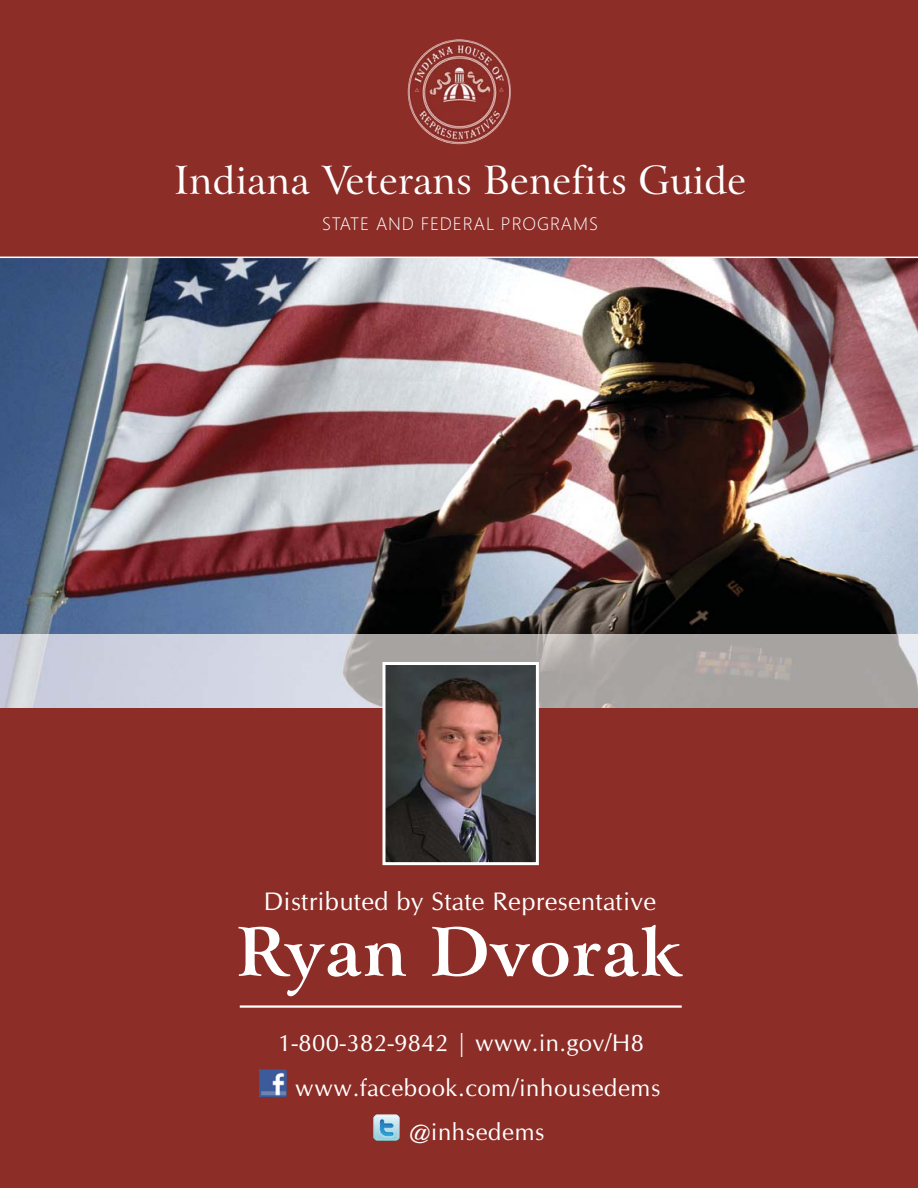
<style>
.page{position:relative;width:918px;height:1188px;background:#fff}
.page>*{position:absolute;margin:0;border:0;box-sizing:border-box;transform-origin:0 0}
.t1{font:700 67.5px "Arrus BT";letter-spacing:.015em;color:#fff}
.t2{font:39px "Arrus BT";color:#fff}
.t3{font:25.5px "CG Omega";letter-spacing:.015em;color:#fff}
.t4{font:24px "CG Omega";letter-spacing:.025em;color:#fff}
.t5{font:300 18px "Segoe UI";letter-spacing:.05em;color:#fff}
</style>
<div class="page">
<div style="left:0;top:0;width:918px;height:643px;background:#8c2d27"></div>
<img style="left:0;top:257px;width:918px;height:377px">
<img style="left:0;top:634px;width:918px;height:75px">
<div style="left:0;top:709px;width:918px;height:479px;background:#8c2d27"></div>
<img style="left:408px;top:39px;width:103px;height:105px">
<img style="left:386px;top:666px;width:149px;height:195px">
<div style="left:382px;top:662px;width:157px;height:203px;border:3px solid #fff"></div>
<img style="left:373px;top:1114px;width:27px;height:27px;border-radius:4px">
<img style="left:259px;top:1069px;width:28px;height:28px">
<hr style="left:240px;top:1005px;width:442px;height:3px;background:#fff">
<h2 class="t2" style="left:174px;top:158px;width:574px">Indiana Veterans Benefits Guide</h2>
<p class="t5" style="left:322px;top:213px;width:277px">STATE AND FEDERAL PROGRAMS</p>
<p class="t3" style="left:264px;top:891px;width:394px">Distributed by State Representative</p>
<h1 class="t1" style="left:237px;top:928px;width:446px">Ryan Dvorak</h1>
<p class="t4" style="left:278px;top:1033px;width:368px">1-800-382-9842 | www.in.gov/H8</p>
<p class="t4" style="left:295px;top:1078px;width:367px">www.facebook.com/inhousedems</p>
<p class="t4" style="left:409px;top:1122px;width:137px">@inhsedems</p>
</div>
